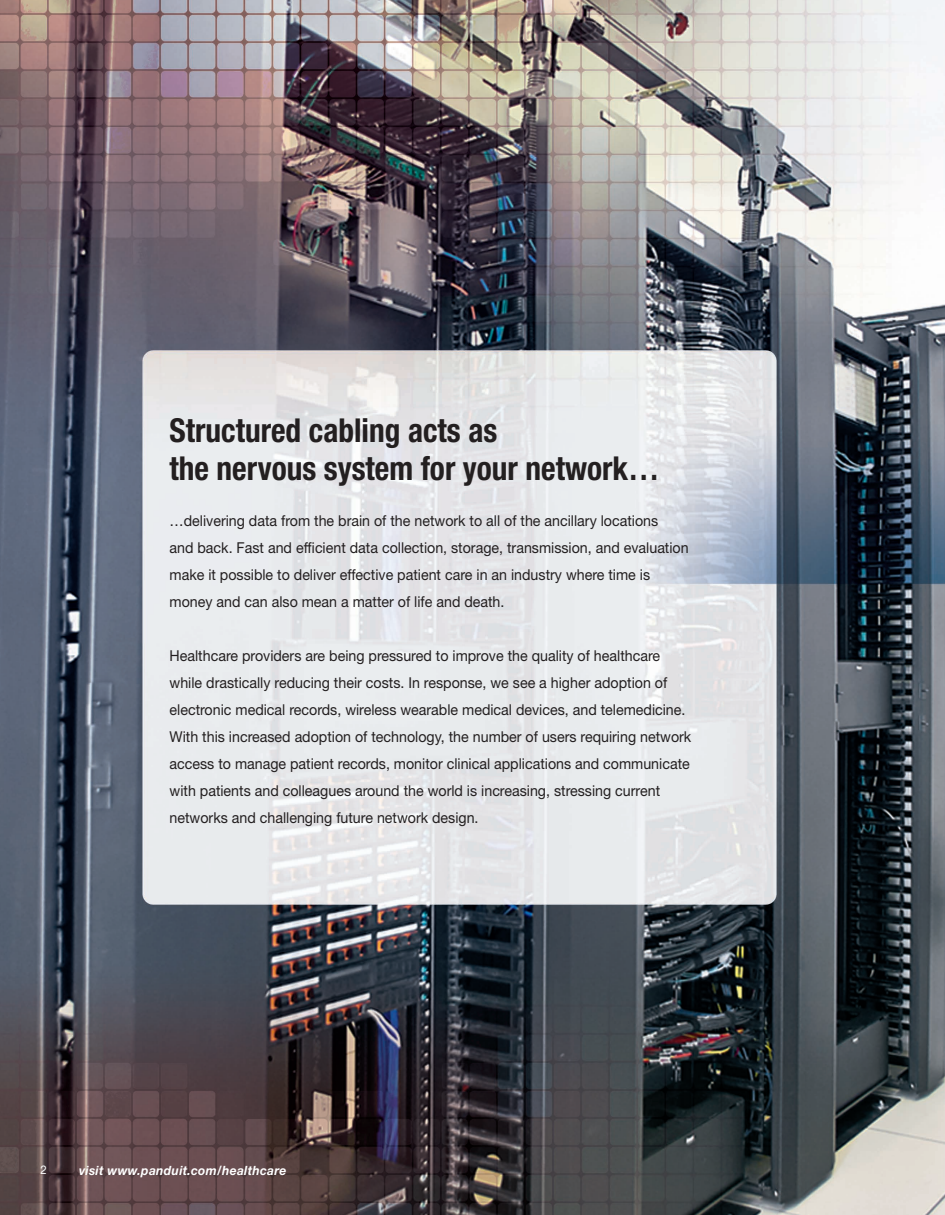
<style>
.page{position:relative;width:945px;height:1215px;background:#fff}
.page>*{position:absolute;margin:0;border:0;box-sizing:border-box;transform-origin:0 0}
.t1{font:700 condensed 33px/37.5px "Helvetica Neue LT Std";color:#231f20;scale:.95 1}
.t2{font:15px/27px "Helvetica Neue LT Std";color:#231f20;scale:.95 1}
.t3{font:italic 700 12.75px "Helvetica Neue LT Std";letter-spacing:.025em;color:#fff;scale:.95 1}
.t4{font:12px "Helvetica Neue LT Std";color:#fff;scale:.95 1}
</style>
<div class="page">
<img style="left:0;top:0;width:945px;height:1215px">
<h1 class="t1" style="left:170px;top:411px;width:517px">Structured cabling acts as<br>the nervous system for your network…</h1>
<p class="t2" style="left:170px;top:507px;width:548px">…delivering data from the brain of the network to all of the ancillary locations<br>and back. Fast and efficient data collection, storage, transmission, and evaluation make it possible to deliver effective patient care in an industry where time is money and can also mean a matter of life and death.</p>
<p class="t2" style="left:170px;top:642px;width:551px">Healthcare providers are being pressured to improve the quality of healthcare while drastically reducing their costs. In response, we see a higher adoption of electronic medical records, wireless wearable medical devices, and telemedicine.<br>With this increased adoption of technology, the number of users requiring network access to manage patient records, monitor clinical applications and communicate with patients and colleagues around the world is increasing, stressing current networks and challenging future network design.</p>
<p class="t4" style="left:40px;top:1163px;width:8px">2</p>
<p class="t3" style="left:79px;top:1162px;width:220px">visit www.panduit.com/healthcare</p>
</div>
